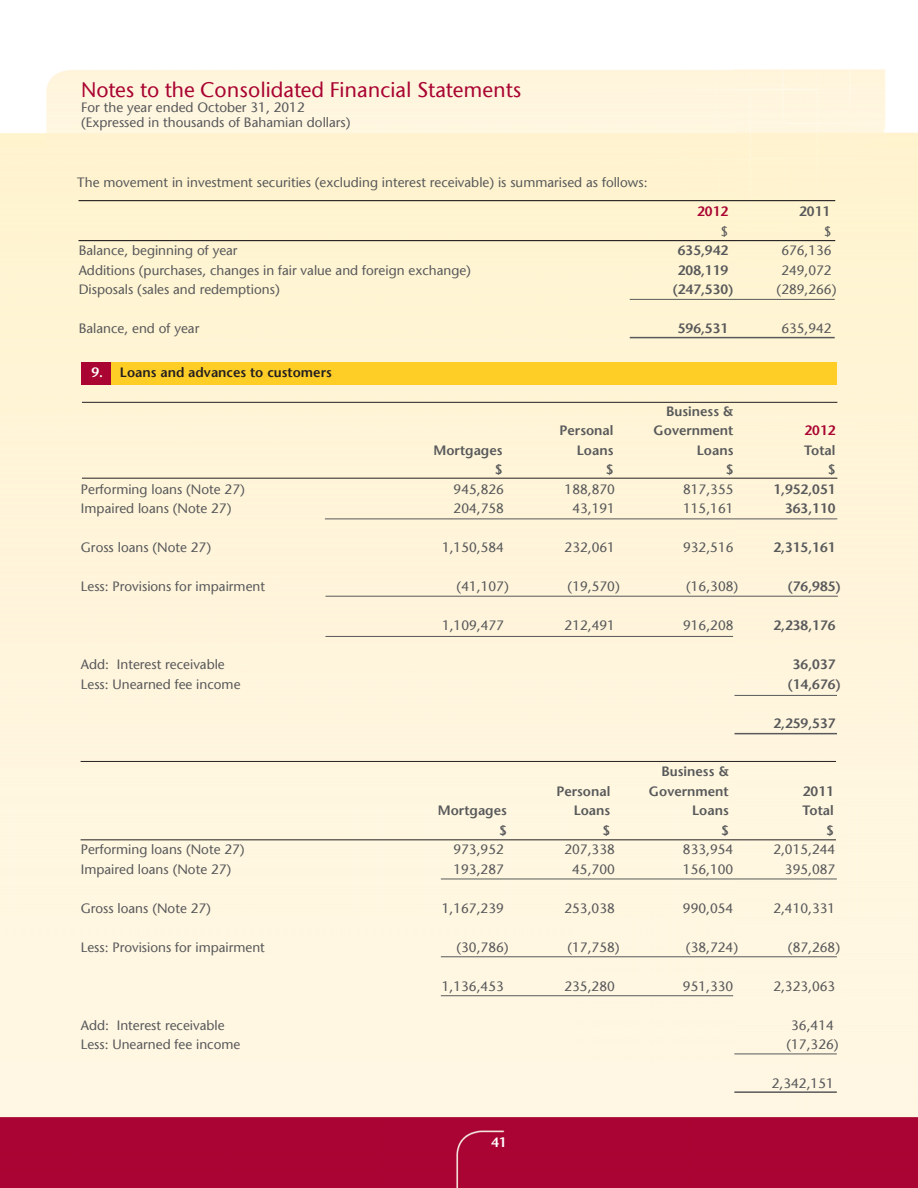
<style>
.page{position:relative;width:918px;height:1188px;background:#fff}
.page>*{position:absolute;margin:0;border:0;box-sizing:border-box;transform-origin:0 0}
.t1{font:500 21px "Stone Sans ITC";color:#a90432}
.t2{font:13.5px/15px "Stone Sans LT";color:#58595b}
.t3{font:600 13.5px "Stone Sans LT";color:#58595b}
.t4{font:600 13.5px "Stone Sans LT";color:#231f20}
.t5{font:600 13.5px "Stone Sans LT";color:#a90432}
.t6{font:600 13.5px "Stone Sans LT";color:#fff}
.s1{color:#fff}
</style>
<div class="page">
<img style="left:0;top:69px;width:918px;height:1048px">
<div style="left:0;top:1117px;width:918px;height:71px;background:#a90433"></div>
<div style="left:81px;top:362px;width:755px;height:23px;background:#ffce26"></div>
<div style="left:81px;top:362px;width:30px;height:23px;background:#a90432"></div>
<hr style="left:325px;top:519px;width:512px;height:1px;background:#58595b">
<hr style="left:326px;top:596px;width:512px;height:1px;background:#58595b">
<hr style="left:326px;top:636px;width:407px;height:1px;background:#58595b">
<hr style="left:735px;top:695px;width:102px;height:1px;background:#58595b">
<hr style="left:735px;top:733px;width:102px;height:1px;background:#58595b">
<hr style="left:82px;top:402px;width:755px;height:1px;background:#231f20">
<hr style="left:82px;top:478px;width:755px;height:1px;background:#231f20">
<hr style="left:734px;top:1054px;width:103px;height:1px;background:#58595b">
<hr style="left:441px;top:956px;width:396px;height:1px;background:#58595b">
<hr style="left:441px;top:995px;width:292px;height:1px;background:#58595b">
<hr style="left:441px;top:879px;width:396px;height:1px;background:#58595b">
<hr style="left:734px;top:1091px;width:103px;height:2px;background:#58595b">
<hr style="left:81px;top:761px;width:755px;height:1px;background:#231f20">
<hr style="left:81px;top:839px;width:755px;height:1px;background:#231f20">
<hr style="left:79px;top:200px;width:756px;height:1px;background:#231f20">
<hr style="left:79px;top:240px;width:756px;height:1px;background:#231f20">
<hr style="left:630px;top:299px;width:205px;height:1px;background:#58595b">
<hr style="left:630px;top:337px;width:205px;height:1px;background:#58595b">
<h1 class="t1" style="left:81px;top:77px;width:442px">Notes to the Consolidated Financial Statements</h1>
<p class="t2" style="left:81px;top:100px;width:271px">For the year ended October 31, 2012 (Expressed in thousands of Bahamian dollars)</p>
<p class="t2" style="left:77px;top:175px;width:572px">The movement in investment securities (excluding interest receivable) is summarised as follows:</p>
<p class="t5" style="left:697px;top:204px;width:32px">2012</p>
<p class="t3" style="left:799px;top:204px;width:32px">2011</p>
<p class="t2" style="left:720px;top:224px;width:9px">$</p>
<p class="t2" style="left:824px;top:224px;width:9px">$</p>
<p class="t2" style="left:79px;top:243px;width:160px">Balance, beginning of year</p>
<p class="t3" style="left:678px;top:243px;width:52px">635,942</p>
<p class="t2" style="left:781px;top:243px;width:52px">676,136</p>
<p class="t2" style="left:79px;top:263px;width:394px">Additions (purchases, changes in fair value and foreign exchange)</p>
<p class="t3" style="left:678px;top:262px;width:52px">208,119</p>
<p class="t2" style="left:781px;top:263px;width:52px">249,072</p>
<p class="t2" style="left:79px;top:282px;width:203px">Disposals (sales and redemptions)</p>
<p class="t3" style="left:672px;top:282px;width:63px">(247,530)</p>
<p class="t2" style="left:777px;top:282px;width:61px">(289,266)</p>
<p class="t2" style="left:79px;top:321px;width:122px">Balance, end of year</p>
<p class="t3" style="left:678px;top:321px;width:52px">596,531</p>
<p class="t2" style="left:781px;top:321px;width:52px">635,942</p>
<p class="t4" style="left:91px;top:364px;width:242px"><span class="s1">9.</span> Loans and advances to customers</p>
<p class="t3" style="left:666px;top:403px;width:69px">Business &amp;</p>
<p class="t3" style="left:560px;top:423px;width:55px">Personal</p>
<p class="t3" style="left:654px;top:423px;width:81px">Government</p>
<p class="t5" style="left:805px;top:423px;width:32px">2012</p>
<p class="t3" style="left:433px;top:442px;width:71px">Mortgages</p>
<p class="t3" style="left:577px;top:442px;width:38px">Loans</p>
<p class="t3" style="left:697px;top:442px;width:38px">Loans</p>
<p class="t3" style="left:804px;top:442px;width:33px">Total</p>
<p class="t3" style="left:495px;top:462px;width:9px">$</p>
<p class="t3" style="left:606px;top:462px;width:9px">$</p>
<p class="t3" style="left:726px;top:462px;width:9px">$</p>
<p class="t3" style="left:828px;top:462px;width:9px">$</p>
<p class="t2" style="left:81px;top:482px;width:165px">Performing loans (Note 27)</p>
<p class="t2" style="left:454px;top:482px;width:52px">945,826</p>
<p class="t2" style="left:565px;top:482px;width:52px">188,870</p>
<p class="t2" style="left:683px;top:482px;width:52px">817,355</p>
<p class="t3" style="left:774px;top:481px;width:63px">1,952,051</p>
<p class="t2" style="left:81px;top:501px;width:152px">Impaired loans (Note 27)</p>
<p class="t2" style="left:454px;top:501px;width:52px">204,758</p>
<p class="t2" style="left:572px;top:501px;width:44px">43,191</p>
<p class="t2" style="left:683px;top:501px;width:52px">115,161</p>
<p class="t3" style="left:785px;top:501px;width:52px">363,110</p>
<p class="t2" style="left:81px;top:540px;width:132px">Gross loans (Note 27)</p>
<p class="t2" style="left:442px;top:540px;width:63px">1,150,584</p>
<p class="t2" style="left:565px;top:540px;width:52px">232,061</p>
<p class="t2" style="left:683px;top:540px;width:52px">932,516</p>
<p class="t3" style="left:774px;top:540px;width:63px">2,315,161</p>
<p class="t2" style="left:81px;top:579px;width:186px">Less: Provisions for impairment</p>
<p class="t2" style="left:457px;top:579px;width:54px">(41,107)</p>
<p class="t2" style="left:568px;top:579px;width:54px">(19,570)</p>
<p class="t2" style="left:686px;top:579px;width:54px">(16,308)</p>
<p class="t3" style="left:787px;top:579px;width:55px">(76,985)</p>
<p class="t2" style="left:442px;top:618px;width:63px">1,109,477</p>
<p class="t2" style="left:565px;top:618px;width:52px">212,491</p>
<p class="t2" style="left:683px;top:618px;width:52px">916,208</p>
<p class="t3" style="left:774px;top:618px;width:63px">2,238,176</p>
<p class="t2" style="left:81px;top:657px;width:145px">Add: Interest receivable</p>
<p class="t3" style="left:793px;top:657px;width:44px">36,037</p>
<p class="t2" style="left:81px;top:677px;width:161px">Less: Unearned fee income</p>
<p class="t3" style="left:787px;top:676px;width:55px">(14,676)</p>
<p class="t3" style="left:774px;top:715px;width:63px">2,259,537</p>
<p class="t3" style="left:661px;top:763px;width:69px">Business &amp;</p>
<p class="t3" style="left:556px;top:783px;width:55px">Personal</p>
<p class="t3" style="left:649px;top:783px;width:81px">Government</p>
<p class="t3" style="left:803px;top:783px;width:32px">2011</p>
<p class="t3" style="left:438px;top:802px;width:71px">Mortgages</p>
<p class="t3" style="left:574px;top:802px;width:38px">Loans</p>
<p class="t3" style="left:692px;top:802px;width:38px">Loans</p>
<p class="t3" style="left:802px;top:802px;width:33px">Total</p>
<p class="t3" style="left:499px;top:822px;width:9px">$</p>
<p class="t3" style="left:603px;top:822px;width:9px">$</p>
<p class="t3" style="left:721px;top:822px;width:9px">$</p>
<p class="t3" style="left:826px;top:822px;width:9px">$</p>
<p class="t2" style="left:81px;top:842px;width:165px">Performing loans (Note 27)</p>
<p class="t2" style="left:453px;top:842px;width:52px">973,952</p>
<p class="t2" style="left:564px;top:842px;width:52px">207,338</p>
<p class="t2" style="left:683px;top:842px;width:52px">833,954</p>
<p class="t2" style="left:773px;top:842px;width:63px">2,015,244</p>
<p class="t2" style="left:81px;top:861px;width:152px">Impaired loans (Note 27)</p>
<p class="t2" style="left:453px;top:861px;width:52px">193,287</p>
<p class="t2" style="left:572px;top:861px;width:44px">45,700</p>
<p class="t2" style="left:683px;top:861px;width:52px">156,100</p>
<p class="t2" style="left:785px;top:861px;width:52px">395,087</p>
<p class="t2" style="left:81px;top:900px;width:132px">Gross loans (Note 27)</p>
<p class="t2" style="left:442px;top:900px;width:63px">1,167,239</p>
<p class="t2" style="left:564px;top:900px;width:52px">253,038</p>
<p class="t2" style="left:683px;top:900px;width:52px">990,054</p>
<p class="t2" style="left:773px;top:900px;width:63px">2,410,331</p>
<p class="t2" style="left:81px;top:939px;width:186px">Less: Provisions for impairment</p>
<p class="t2" style="left:456px;top:939px;width:54px">(30,786)</p>
<p class="t2" style="left:567px;top:939px;width:54px">(17,758)</p>
<p class="t2" style="left:686px;top:939px;width:54px">(38,724)</p>
<p class="t2" style="left:788px;top:939px;width:54px">(87,268)</p>
<p class="t2" style="left:442px;top:978px;width:63px">1,136,453</p>
<p class="t2" style="left:564px;top:978px;width:52px">235,280</p>
<p class="t2" style="left:683px;top:978px;width:52px">951,330</p>
<p class="t2" style="left:773px;top:978px;width:63px">2,323,063</p>
<p class="t2" style="left:81px;top:1017px;width:145px">Add: Interest receivable</p>
<p class="t2" style="left:791px;top:1017px;width:44px">36,414</p>
<p class="t2" style="left:81px;top:1037px;width:161px">Less: Unearned fee income</p>
<p class="t2" style="left:786px;top:1037px;width:54px">(17,326)</p>
<p class="t2" style="left:772px;top:1076px;width:63px">2,342,151</p>
<p class="t6" style="left:491px;top:1136px;width:17px">4141</p>
</div>
